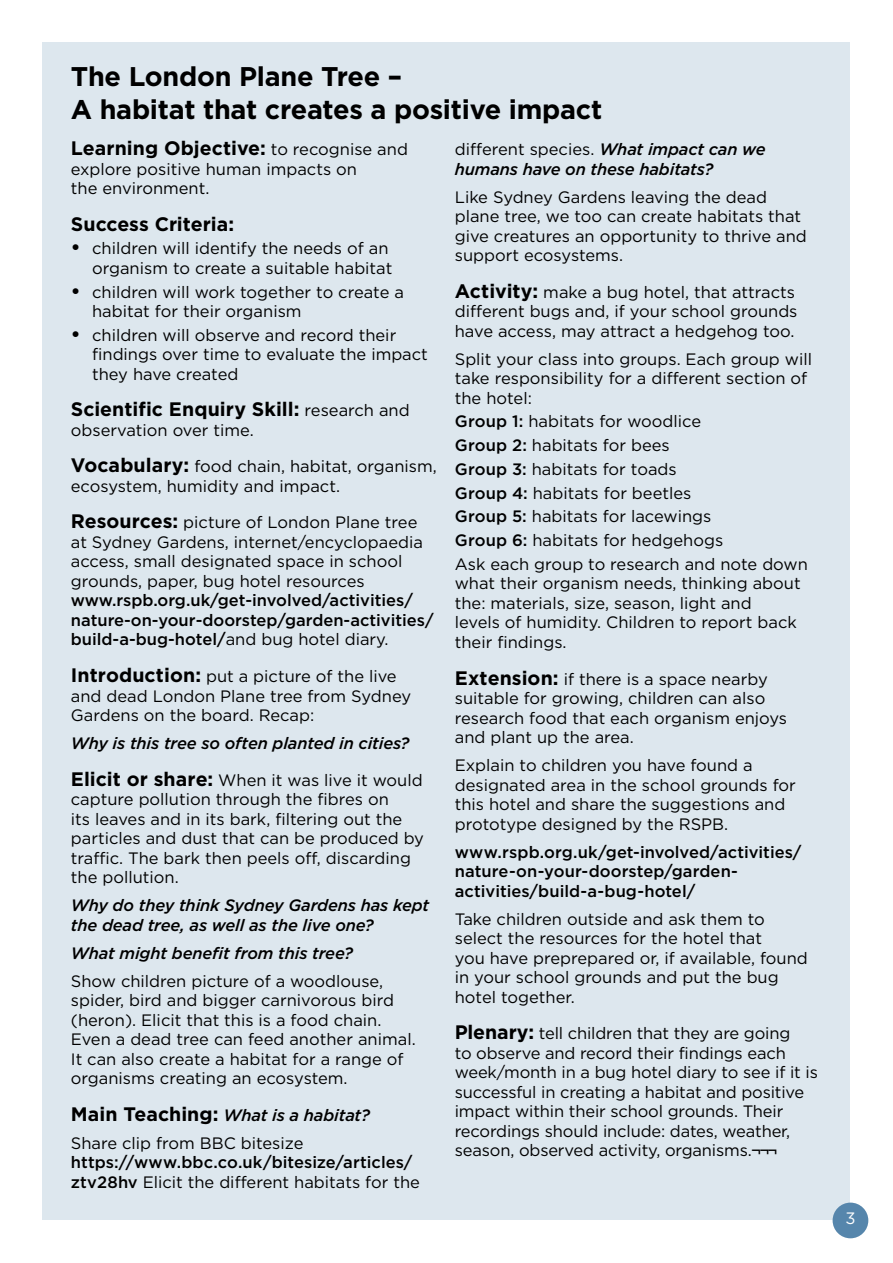
<style>
.page{position:relative;width:893px;height:1263px;background:#fff}
.page>*{position:absolute;margin:0;border:0;box-sizing:border-box;transform-origin:0 0}
.Titles{font:700 27px/33px "Gotham HTF";letter-spacing:-.01em;color:#000}
.Body_copy{font:700 19.5px "Gotham HTF";color:#000}
.Body_copy-2{font:16.5px/19.5px "Gotham HTF";color:#000}
.Body_copy-3{font:italic 500 16.5px/19.5px "Gotham HTF";letter-spacing:-.01em;color:#000}
.Body_copy-4{font:500 16.5px/19.5px "Gotham HTF";letter-spacing:.005em;color:#000}
.Body_copy-5{font:16.5px "Gotham HTF";color:#fff}
.s1{font-weight:400;font-size:16.5px}
.s2{font-weight:700;font-size:19.5px}
.s3{font-weight:500}
.s4{font-weight:700;font-style:normal;font-size:19.5px}
.s5{font-weight:400;font-style:normal}
</style>
<div class="page">
<div style="left:43px;top:43px;width:807px;height:1177px;background:#dde7ee"></div>
<div style="left:833px;top:1202px;width:35px;height:36px;background:#5686ac;border-radius:50%"></div>
<p class="Titles" style="left:71px;top:59px;width:533px">The London Plane Tree –<br>A habitat that creates a positive impact</p>
<p class="Body_copy" style="left:71px;top:137px;width:339px">Learning Objective: <span class="s1">to recognise and</span></p>
<p class="Body_copy-2" style="left:71px;top:159px;width:288px">explore positive human impacts on the environment.</p>
<p class="Body_copy" style="left:71px;top:212px;width:165px">Success Criteria:</p>
<p class="Body_copy-2" style="left:71px;top:239px;width:323px;text-align:right"><span class="s2">•</span> children will identify the needs of an organism to create a suitable habitat</p>
<p class="Body_copy-2" style="left:92px;top:282px;width:313px;text-indent:-21px"><span class="s2">•</span> children will work together to create a habitat for their organism</p>
<p class="Body_copy-2" style="left:92px;top:325px;width:337px;text-indent:-21px"><span class="s2">•</span> children will observe and record their findings over time to evaluate the impact they have created</p>
<p class="Body_copy" style="left:71px;top:398px;width:340px">Scientific Enquiry Skill: <span class="s1">research and</span></p>
<p class="Body_copy-2" style="left:71px;top:420px;width:184px">observation over time.</p>
<p class="Body_copy-2" style="left:71px;top:457px;width:367px"><span class="s2">Vocabulary:</span> food chain, habitat, organism, ecosystem, humidity and impact.</p>
<p class="Body_copy-2" style="left:71px;top:513px;width:364px"><span class="s2">Resources:</span> picture of London Plane tree at Sydney Gardens, internet/encyclopaedia access, small designated space in school grounds, paper, bug hotel resources <span class="s3">www.rspb.org.uk/get-involved/activities/ nature-on-your-doorstep/garden-activities/ build-a-bug-hotel/</span>and bug hotel diary.</p>
<p class="Body_copy-2" style="left:71px;top:666px;width:342px"><span class="s2">Introduction:</span> put a picture of the live and dead London Plane tree from Sydney<br>Gardens on the board. Recap:</p>
<p class="Body_copy-3" style="left:71px;top:733px;width:340px">Why is this tree so often planted in cities?</p>
<p class="Body_copy-2" style="left:71px;top:770px;width:355px"><span class="s2">Elicit or share:</span> When it was live it would capture pollution through the fibres on<br>its leaves and in its bark, filtering out the particles and dust that can be produced by traffic. The bark then peels off, discarding the pollution.</p>
<p class="Body_copy-3" style="left:71px;top:895px;width:360px">Why do they think Sydney Gardens has kept the dead tree, as well as the live one?</p>
<p class="Body_copy-3" style="left:71px;top:943px;width:284px">What might benefit from this tree?</p>
<p class="Body_copy-2" style="left:71px;top:971px;width:346px">Show children picture of a woodlouse, spider, bird and bigger carnivorous bird (heron). Elicit that this is a food chain.<br>Even a dead tree can feed another animal.<br>It can also create a habitat for a range of organisms creating an ecosystem.</p>
<p class="Body_copy-3" style="left:71px;top:1105px;width:301px"><span class="s4">Main Teaching:</span> What is a habitat?</p>
<p class="Body_copy-2" style="left:71px;top:1133px;width:351px">Share clip from BBC bitesize <span class="s3">https://www.bbc.co.uk/bitesize/articles/ ztv28hv</span> Elicit the different habitats for the</p>
<p class="Body_copy-3" style="left:455px;top:139px;width:312px"><span class="s5">different species.</span> What impact can we humans have on these habitats?</p>
<p class="Body_copy-2" style="left:455px;top:187px;width:354px">Like Sydney Gardens leaving the dead plane tree, we too can create habitats that give creatures an opportunity to thrive and support ecosystems.</p>
<p class="Body_copy-2" style="left:455px;top:282px;width:344px"><span class="s2">Activity:</span> make a bug hotel, that attracts different bugs and, if your school grounds have access, may attract a hedgehog too.</p>
<p class="Body_copy-2" style="left:455px;top:349px;width:359px">Split your class into groups. Each group will take responsibility for a different section of the hotel:</p>
<p class="Body_copy-2" style="left:455px;top:409px;width:355px;line-height:23.7px"><span class="s3">Group 1:</span> habitats for woodlice<br><span class="s3">Group 2:</span> habitats for bees<br><span class="s3">Group 3:</span> habitats for toads<br><span class="s3">Group 4:</span> habitats for beetles<br><span class="s3">Group 5:</span> habitats for lacewings<br><span class="s3">Group 6:</span> habitats for hedgehogs<br>Ask each group to research and note down</p>
<p class="Body_copy-2" style="left:455px;top:574px;width:347px">what their organism needs, thinking about the: materials, size, season, light and levels of humidity. Children to report back their findings.</p>
<p class="Body_copy-2" style="left:455px;top:669px;width:334px"><span class="s2">Extension:</span> if there is a space nearby suitable for growing, children can also research food that each organism enjoys and plant up the area.</p>
<p class="Body_copy-2" style="left:455px;top:755px;width:343px">Explain to children you have found a designated area in the school grounds for this hotel and share the suggestions and prototype designed by the RSPB.</p>
<p class="Body_copy-4" style="left:455px;top:841px;width:348px">www.rspb.org.uk/get-involved/activities/ nature-on-your-doorstep/garden&shy;activities/build-a-bug-hotel/</p>
<p class="Body_copy-2" style="left:455px;top:909px;width:355px">Take children outside and ask them to select the resources for the hotel that<br>you have preprepared or, if available, found in your school grounds and put the bug hotel together.</p>
<p class="Body_copy-2" style="left:455px;top:1023px;width:365px"><span class="s2">Plenary:</span> tell children that they are going<br>to observe and record their findings each week/month in a bug hotel diary to see if it is successful in creating a habitat and positive impact within their school grounds. Their recordings should include: dates, weather, season, observed activity, organisms.¬¬¬</p>
<p class="Body_copy-5" style="left:845px;top:1209px;width:12px">3</p>
</div>
